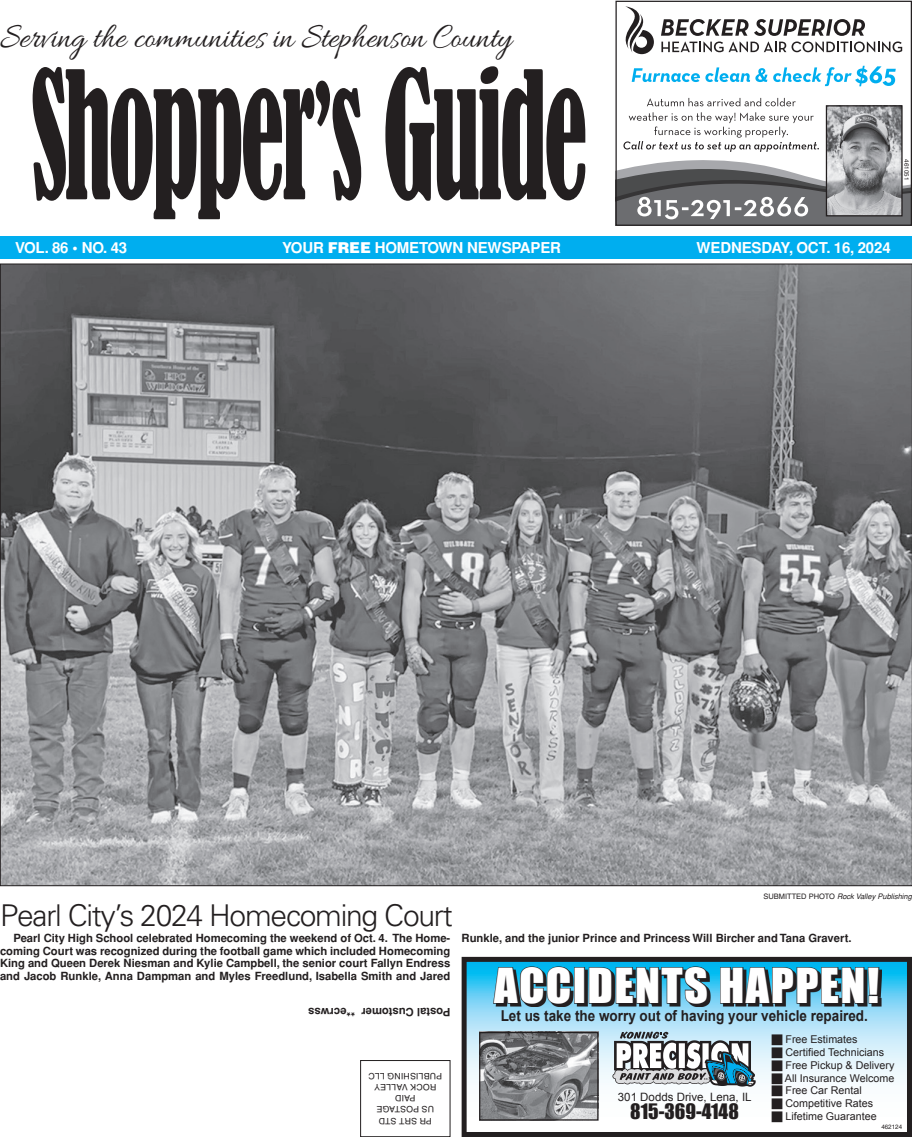
<style>
.page{position:relative;width:912px;height:1137px;background:#fff}
.page>*{position:absolute;margin:0;border:0;box-sizing:border-box;transform-origin:0 0}
.t1{font:condensed 165px "Bernard";letter-spacing:-.035em;color:#231f20;scale:.59 1}
.t2{font:44.25px "Impact";letter-spacing:.03em;color:#fff;scale:1.04 1}
.t3{font:36.25px "Allura";letter-spacing:-.005em;color:#231f20;scale:.92 1}
.t4{font:300 30px "Univers";letter-spacing:-.04em;color:#231f20}
.t5{font:19.5px "Impact";color:#231f20}
.t6{font:700 15px "Helvetica";letter-spacing:-.01em;color:#fff}
.t7{font:700 15px "Arial";color:#231f20;scale:.9 1}
.t8{font:11.5px "Arial";color:#231f20}
.t9{font:700 11.25px/12.5px "Helvetica";color:#231f20;text-align:justify}
.t10{font:10.75px/12.9px "Arial";color:#231f20}
.t11{font:8.75px/11.2px "Helvetica";letter-spacing:.02em;color:#231f20;text-align:center}
.t12{font:italic 7.5px "Helvetica";color:#231f20}
.t13{font:6.25px "Helvetica";color:#231f20}
.s1{font-size:143.75px}
.s2{font-weight:900}
.s3{font-style:normal}
</style>
<div class="page">
<div style="left:0;top:236px;width:911px;height:23px;background:#00aeef"></div>
<svg style="left:625px;top:6px;width:28px;height:48px"></svg>
<svg style="left:661px;top:19px;width:240px;height:33px"></svg>
<svg style="left:617px;top:160px;width:292px;height:64px;background:#848587"></svg>
<svg style="left:623px;top:112px;width:195px;height:40px"></svg>
<svg style="left:647px;top:98px;width:148px;height:8px"></svg>
<svg style="left:631px;top:66px;width:264px;height:20px"></svg>
<img style="left:827px;top:107px;width:73px;height:107px">
<div style="left:825px;top:105px;width:77px;height:111px;border:1px solid #231f20"></div>
<div style="left:615px;top:1px;width:296px;height:225px;border:1px solid #231f20"></div>
<div style="left:360px;top:1060px;width:90px;height:76px;border:1px solid #231f20"></div>
<svg style="left:467px;top:962px;width:438px;height:159px"></svg>
<div style="left:461px;top:956px;width:450px;height:180px;border:5px solid #231f20"></div>
<svg style="left:495px;top:969px;width:386px;height:38px;background:#407082"></svg>
<svg style="left:492px;top:962px;width:79px;height:43px;background:#215060"></svg>
<div style="left:574px;top:967px;width:11px;height:36px;border:1px solid #231f20"></div>
<svg style="left:588px;top:965px;width:120px;height:40px;background:#254552"></svg>
<svg style="left:719px;top:962px;width:160px;height:42px;background:#224d5d"></svg>
<svg style="left:612px;top:1031px;width:143px;height:55px"></svg>
<img style="left:481px;top:1033px;width:115px;height:85px">
<div style="left:479px;top:1031px;width:119px;height:89px;border:1px solid #231f20"></div>
<img style="left:2px;top:266px;width:907px;height:617px">
<svg style="left:771px;top:1034px;width:11px;height:87px"></svg>
<p class="t3" style="left:0;top:17px;width:557px">Serving the communities in Stephenson County</p>
<p class="t1" style="left:31px;top:40px;width:945px">Shopper<span class="s1">’</span>s Guide</p>
<p class="t6" style="left:15px;top:239px;width:114px">VOL. 86 • NO. 43</p>
<p class="t6" style="left:282px;top:239px;width:280px">YOUR <span class="s2">FREE</span> HOMETOWN NEWSPAPER</p>
<p class="t6" style="left:696px;top:239px;width:196px">WEDNESDAY, OCT. 16, 2024</p>
<p class="t13" style="left:910px;top:159px;width:22px;rotate:90deg">461051</p>
<p class="t12" style="left:763px;top:891px;width:150px"><span class="s3">SUBMITTED PHOTO</span> Rock Valley Publishing</p>
<p class="t4" style="left:0;top:897px;width:454px">Pearl City’s 2024 Homecoming Court</p>
<p class="t9" style="left:0;top:931px;width:452px;text-indent:14px">Pearl City High School celebrated Homecoming the weekend of Oct. 4. The Home&shy;coming Court was recognized during the football game which included Homecoming King and Queen Derek Niesman and Kylie Campbell, the senior court Fallyn Endress and Jacob Runkle, Anna Dampman and Myles Freedlund, Isabella Smith and Jared</p>
<p class="t9" style="left:461px;top:931px;width:391px">Runkle, and the junior Prince and Princess Will Bircher and Tana Gravert.</p>
<p class="t2" style="left:494px;top:951px;width:372px">ACCIDENTS HAPPEN!</p>
<p class="t7" style="left:500px;top:1007px;width:409px">Let us take the worry out of having your vehicle repaired.</p>
<p class="t9" style="left:450px;top:1017px;width:144px;rotate:-180deg">Postal Customer **ecrwss</p>
<p class="t11" style="left:442px;top:1126px;width:75px;rotate:-180deg">PR SRT STD<br>US POSTAGE<br>PAID<br>ROCK VALLEY<br>PUBLISHING LLC</p>
<p class="t8" style="left:617px;top:1090px;width:135px">301 Dodds Drive, Lena, IL</p>
<p class="t5" style="left:630px;top:1096px;width:110px">815-369-4148</p>
<p class="t10" style="left:784px;top:1032px;width:111px">Free Estimates<br>Certified Technicians<br>Free Pickup &amp; Delivery<br>All Insurance Welcome<br>Free Car Rental<br>Competitive Rates<br>Lifetime Guarantee</p>
<p class="t13" style="left:881px;top:1122px;width:22px">462124</p>
</div>
